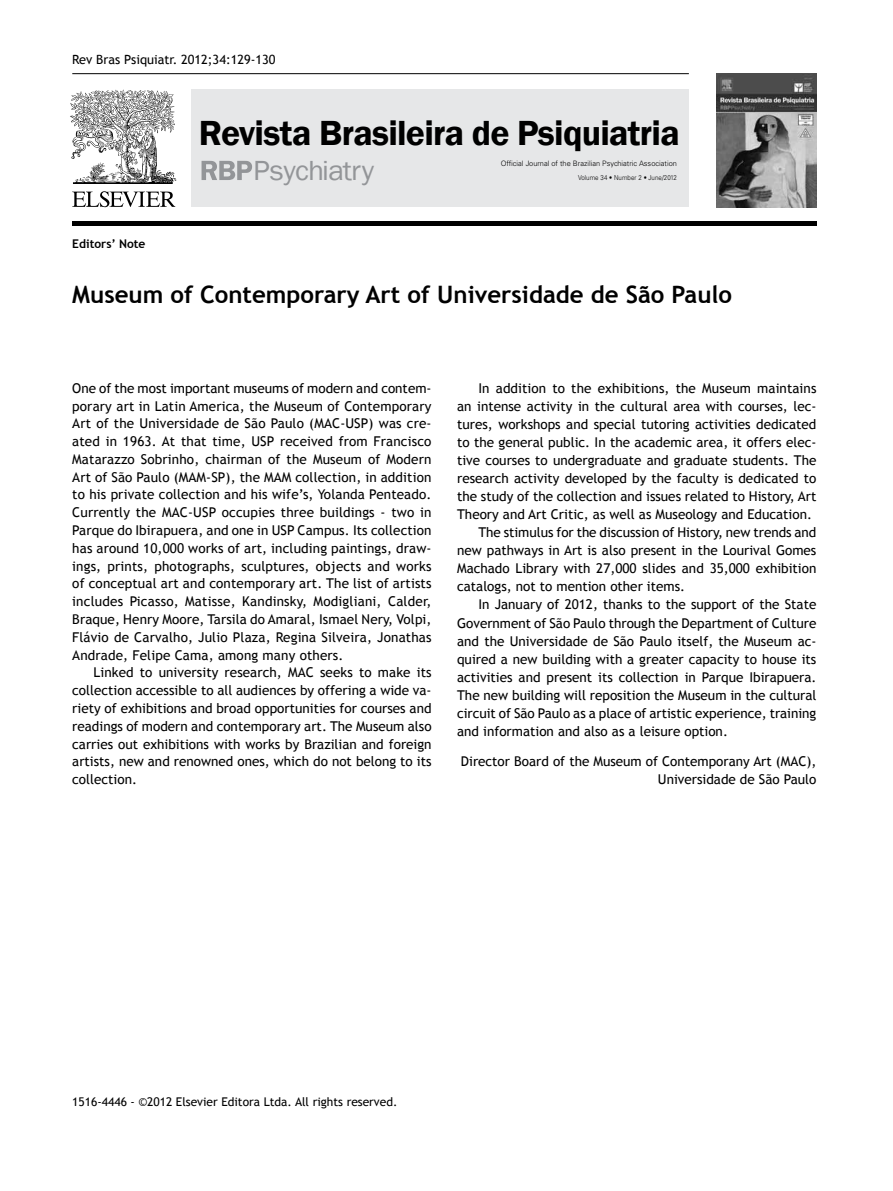
<style>
.page{position:relative;width:893px;height:1191px;background:#fff}
.page>*{position:absolute;margin:0;border:0;box-sizing:border-box;transform-origin:0 0}
.t1{font:600 35.85px "Franklin Gothic";letter-spacing:-.02em;color:#000}
.t2{font:28.35px "Franklin Gothic";letter-spacing:-.02em;color:#939598;scale:1.05 1}
.t3{font:700 24px "Trebuchet MS";color:#000}
.t4{font:13.5px/17.9px "Trebuchet MS";color:#000;text-align:justify}
.t5{font:12.75px "Trebuchet MS";color:#000}
.t6{font:12px "Trebuchet MS";color:#000}
.t7{font:700 12px "Trebuchet MS";color:#000}
.t8{font:300 7.35px "Univers LT Std";color:#000}
.t9{font:300 6.9px "Univers LT Std";letter-spacing:.01em;color:#000;scale:.9 1}
</style>
<div class="page">
<hr style="left:72px;top:73px;width:617px;height:1px;background:#000">
<hr style="left:72px;top:222px;width:744px;height:4px;background:#000">
<svg style="left:70px;top:89px;width:106px;height:118px"></svg>
<img style="left:716px;top:73px;width:100px;height:134px">
<div style="left:191px;top:89px;width:498px;height:118px;background:#e6e7e8"></div>
<svg style="left:202px;top:161px;width:50px;height:19px"></svg>
<p class="t5" style="left:72px;top:52px;width:205px">Rev Bras Psiquiatr. 2012;34:129-130</p>
<h1 class="t1" style="left:199px;top:110px;width:482px">Revista Brasileira de Psiquiatria</h1>
<p class="t7" style="left:72px;top:236px;width:75px">Editors’ Note</p>
<h2 class="t2" style="left:253px;top:153px;width:117px">Psychiatry</h2>
<p class="t8" style="left:501px;top:159px;width:178px">Official Journal of the Brazilian Psychiatric Association</p>
<p class="t9" style="left:578px;top:173px;width:111px">Volume 34 • Number 2 • June/2012</p>
<h3 class="t3" style="left:72px;top:279px;width:661px">Museum of Contemporary Art of Universidade de São Paulo</h3>
<p class="t4" style="left:72px;top:379px;width:361px">One of the most important museums of modern and contem&shy;porary art in Latin America, the Museum of Contemporary Art of the Universidade de São Paulo (MAC-USP) was cre&shy;ated in 1963. At that time, USP received from Francisco Matarazzo Sobrinho, chairman of the Museum of Modern Art of São Paulo (MAM-SP), the MAM collection, in addition to his private collection and his wife’s, Yolanda Penteado.<br>Currently the MAC-USP occupies three buildings - two in Parque do Ibirapuera, and one in USP Campus. Its collection has around 10,000 works of art, including paintings, draw&shy;ings, prints, photographs, sculptures, objects and works of conceptual art and contemporary art. The list of artists includes Picasso, Matisse, Kandinsky, Modigliani, Calder, Braque, Henry Moore, Tarsila do Amaral, Ismael Nery, Volpi, Flávio de Carvalho, Julio Plaza, Regina Silveira, Jonathas Andrade, Felipe Cama, among many others.</p>
<p class="t4" style="left:72px;top:664px;width:361px;text-indent:21px">Linked to university research, MAC seeks to make its collection accessible to all audiences by offering a wide va&shy;riety of exhibitions and broad opportunities for courses and readings of modern and contemporary art. The Museum also carries out exhibitions with works by Brazilian and foreign artists, new and renowned ones, which do not belong to its collection.</p>
<p class="t4" style="left:478px;top:379px;width:340px">In addition to the exhibitions, the Museum maintains</p>
<p class="t4" style="left:457px;top:397px;width:361px">an intense activity in the cultural area with courses, lec-</p>
<p class="t4" style="left:457px;top:415px;width:361px">tures, workshops and special tutoring activities dedicated</p>
<p class="t4" style="left:457px;top:433px;width:361px">to the general public. In the academic area, it offers elec-</p>
<p class="t4" style="left:457px;top:451px;width:361px">tive courses to undergraduate and graduate students. The</p>
<p class="t4" style="left:457px;top:469px;width:361px">research activity developed by the faculty is dedicated to</p>
<p class="t4" style="left:457px;top:487px;width:361px">the study of the collection and issues related to History, Art</p>
<p class="t4" style="left:457px;top:505px;width:356px">Theory and Art Critic, as well as Museology and Education.</p>
<p class="t4" style="left:478px;top:524px;width:339px">The stimulus for the discussion of History, new trends and</p>
<p class="t4" style="left:457px;top:542px;width:361px">new pathways in Art is also present in the Lourival Gomes</p>
<p class="t4" style="left:457px;top:560px;width:361px">Machado Library with 27,000 slides and 35,000 exhibition</p>
<p class="t4" style="left:457px;top:578px;width:230px">catalogs, not to mention other items.</p>
<p class="t4" style="left:478px;top:596px;width:339px">In January of 2012, thanks to the support of the State</p>
<p class="t4" style="left:457px;top:614px;width:361px">Government of São Paulo through the Department of Culture</p>
<p class="t4" style="left:457px;top:632px;width:361px">and the Universidade de São Paulo itself, the Museum ac-</p>
<p class="t4" style="left:457px;top:650px;width:361px">quired a new building with a greater capacity to house its</p>
<p class="t4" style="left:457px;top:668px;width:361px">activities and present its collection in Parque Ibirapuera.</p>
<p class="t4" style="left:457px;top:686px;width:361px">The new building will reposition the Museum in the cultural</p>
<p class="t4" style="left:457px;top:704px;width:361px">circuit of São Paulo as a place of artistic experience, training</p>
<p class="t4" style="left:457px;top:722px;width:272px">and information and also as a leisure option.</p>
<p class="t4" style="left:461px;top:753px;width:357px;text-align:right">Director Board of the Museum of Contemporany Art (MAC),<br>Universidade de São Paulo</p>
<p class="t6" style="left:72px;top:1094px;width:327px">1516-4446 - ©2012 Elsevier Editora Ltda. All rights reserved.</p>
</div>
